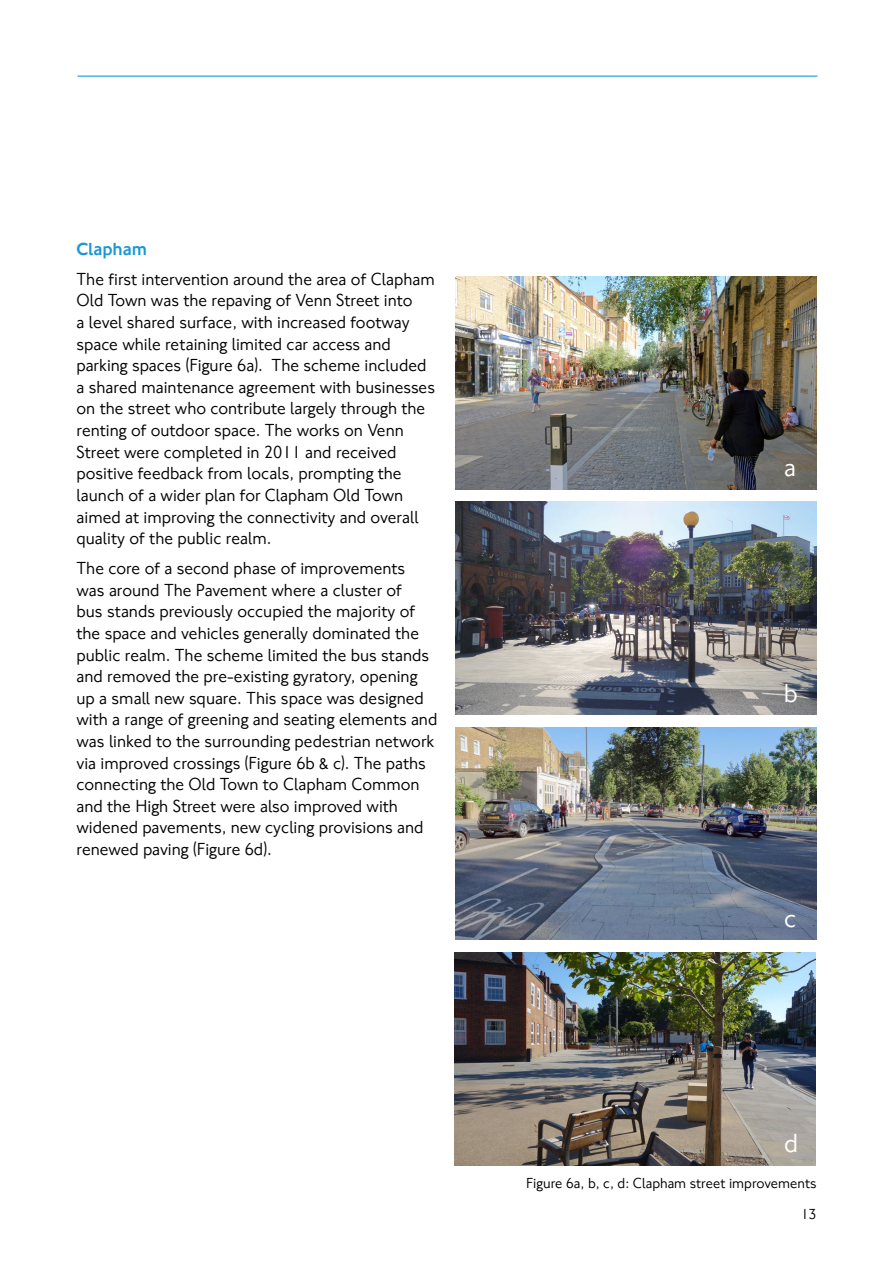
<style>
.page{position:relative;width:893px;height:1263px;background:#fff}
.page>*{position:absolute;margin:0;border:0;box-sizing:border-box;transform-origin:0 0}
.t1{font:27px "NJ Font";color:#fff}
.t2{font:18px/21.6px "NJ Font";color:#000}
.t3{font:500 18px "NJ Font";color:#1898d5}
.t4{font:15px "NJ Font";color:#000}
</style>
<div class="page">
<hr style="left:78px;top:76px;width:739px;height:1px;background:#1898d5">
<img style="left:455px;top:276px;width:361px;height:213px">
<img style="left:455px;top:502px;width:361px;height:212px">
<img style="left:455px;top:727px;width:361px;height:213px">
<img style="left:455px;top:952px;width:361px;height:213px">
<p class="t3" style="left:77px;top:238px;width:72px">Clapham</p>
<p class="t2" style="left:77px;top:269px;width:360px">The first intervention around the area of Clapham Old Town was the repaving of Venn Street into<br>a level shared surface, with increased footway space while retaining limited car access and parking spaces (Figure 6a). The scheme included a shared maintenance agreement with businesses on the street who contribute largely through the renting of outdoor space. The works on Venn Street were completed in 2011 and received positive feedback from locals, prompting the launch of a wider plan for Clapham Old Town aimed at improving the connectivity and overall quality of the public realm.</p>
<p class="t2" style="left:77px;top:558px;width:362px">The core of a second phase of improvements was around The Pavement where a cluster of<br>bus stands previously occupied the majority of the space and vehicles generally dominated the public realm. The scheme limited the bus stands and removed the pre-existing gyratory, opening up a small new square. This space was designed with a range of greening and seating elements and was linked to the surrounding pedestrian network via improved crossings (Figure 6b &amp; c). The paths connecting the Old Town to Clapham Common and the High Street were also improved with widened pavements, new cycling provisions and renewed paving (Figure 6d).</p>
<h1 class="t1" style="left:784px;top:451px;width:13px">a</h1>
<h1 class="t1" style="left:784px;top:676px;width:16px">b</h1>
<h1 class="t1" style="left:784px;top:901px;width:14px">c</h1>
<h1 class="t1" style="left:784px;top:1127px;width:16px">d</h1>
<p class="t4" style="left:526px;top:1174px;width:292px">Figure 6a, b, c, d: Clapham street improvements</p>
<p class="t4" style="left:801px;top:1205px;width:17px">13</p>
</div>
